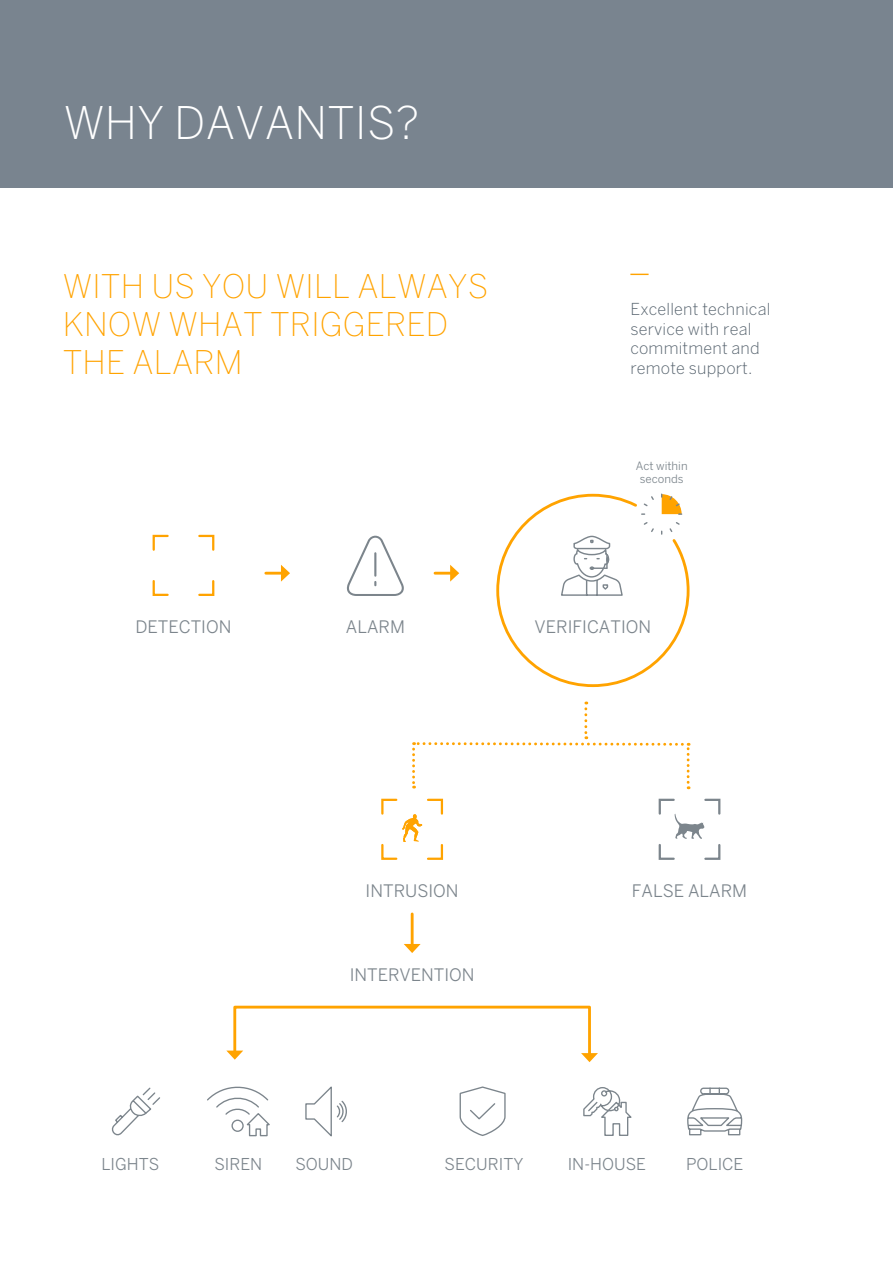
<style>
.page{position:relative;width:893px;height:1263px;background:#fff}
.page>*{position:absolute;margin:0;border:0;box-sizing:border-box;transform-origin:0 0}
.t1{font:300 44.55px "Benton Sans";letter-spacing:.005em;color:#fff}
.t2{font:200 32.25px/38.1px "Benton Sans";letter-spacing:.005em;color:#ffa300}
.t3{font:17.1px "Benton Sans";color:#7c858c}
.t4{font:300 16.35px/19.5px "Benton Sans";letter-spacing:.01em;color:#55626d}
.t5{font:16.2px "Benton Sans";color:#7c858c}
.t6{font:11.4px/12.8px "Benton Sans";color:#7c858c;text-align:center}
</style>
<div class="page">
<div style="left:0;top:0;width:893px;height:188px;background:#79848f"></div>
<svg style="left:630px;top:274px;width:19px;height:1px"></svg>
<svg style="left:226px;top:1005px;width:372px;height:57px"></svg>
<svg style="left:152px;top:534px;width:17px;height:17px"></svg>
<svg style="left:198px;top:580px;width:17px;height:16px"></svg>
<svg style="left:198px;top:534px;width:17px;height:17px"></svg>
<svg style="left:152px;top:580px;width:17px;height:16px"></svg>
<svg style="left:207px;top:1086px;width:63px;height:51px"></svg>
<svg style="left:305px;top:1086px;width:42px;height:51px"></svg>
<svg style="left:111px;top:1087px;width:49px;height:49px"></svg>
<svg style="left:459px;top:1086px;width:47px;height:50px"></svg>
<svg style="left:583px;top:1087px;width:49px;height:49px"></svg>
<svg style="left:687px;top:1087px;width:56px;height:49px"></svg>
<hr style="left:266px;top:572px;width:17px;height:3px;background:#ffa300">
<svg style="left:281px;top:565px;width:9px;height:17px"></svg>
<hr style="left:435px;top:572px;width:18px;height:3px;background:#ffa300">
<svg style="left:450px;top:565px;width:9px;height:17px"></svg>
<hr style="left:411px;top:914px;width:3px;height:32px;background:#ffa300">
<svg style="left:404px;top:944px;width:17px;height:9px"></svg>
<svg style="left:412px;top:701px;width:277px;height:88px"></svg>
<svg style="left:658px;top:798px;width:63px;height:62px"></svg>
<svg style="left:381px;top:798px;width:63px;height:62px"></svg>
<svg style="left:346px;top:536px;width:58px;height:60px"></svg>
<svg style="left:496px;top:493px;width:194px;height:195px"></svg>
<h1 class="t1" style="left:64px;top:97px;width:357px">WHY DAVANTI S?</h1>
<h2 class="t2" style="left:63px;top:267px;width:423px">WITH US YOU WILL ALWAYS<br>KNOW WHAT TRIGGERED<br>THE ALARM</h2>
<p class="t4" style="left:630px;top:299px;width:141px">Excellent technical service with real commitment and remote support.</p>
<p class="t6" style="left:636px;top:459px;width:53px">ACT WITHIN<br>SECONDS</p>
<p class="t3" style="left:135px;top:616px;width:23px">DETECTI</p>
<p class="t3" style="left:206px;top:616px;width:24px">ON</p>
<p class="t3" style="left:346px;top:616px;width:23px">ALAR</p>
<p class="t3" style="left:390px;top:616px;width:16px">M</p>
<p class="t3" style="left:535px;top:616px;width:10px">VERI</p>
<p class="t3" style="left:572px;top:616px;width:19px">FICATI</p>
<p class="t3" style="left:626px;top:616px;width:24px">ON</p>
<p class="t3" style="left:366px;top:880px;width:16px">INTRUSI</p>
<p class="t3" style="left:433px;top:880px;width:24px">ON</p>
<p class="t3" style="left:632px;top:880px;width:11px">FALSE</p>
<p class="t3" style="left:688px;top:880px;width:23px">ALAR</p>
<p class="t3" style="left:732px;top:880px;width:16px">M</p>
<p class="t3" style="left:350px;top:965px;width:16px">INTERVENTI</p>
<p class="t3" style="left:449px;top:965px;width:24px">ON</p>
<p class="t5" style="left:101px;top:1154px;width:48px">LIGHTS</p>
<p class="t5" style="left:214px;top:1154px;width:21px">SIREN</p>
<p class="t5" style="left:295px;top:1154px;width:35px">SOUND</p>
<p class="t5" style="left:445px;top:1154px;width:11px">SECURITY</p>
<p class="t5" style="left:568px;top:1154px;width:58px">IN-HOUSE</p>
<p class="t5" style="left:686px;top:1154px;width:32px">POLICE</p>
</div>
